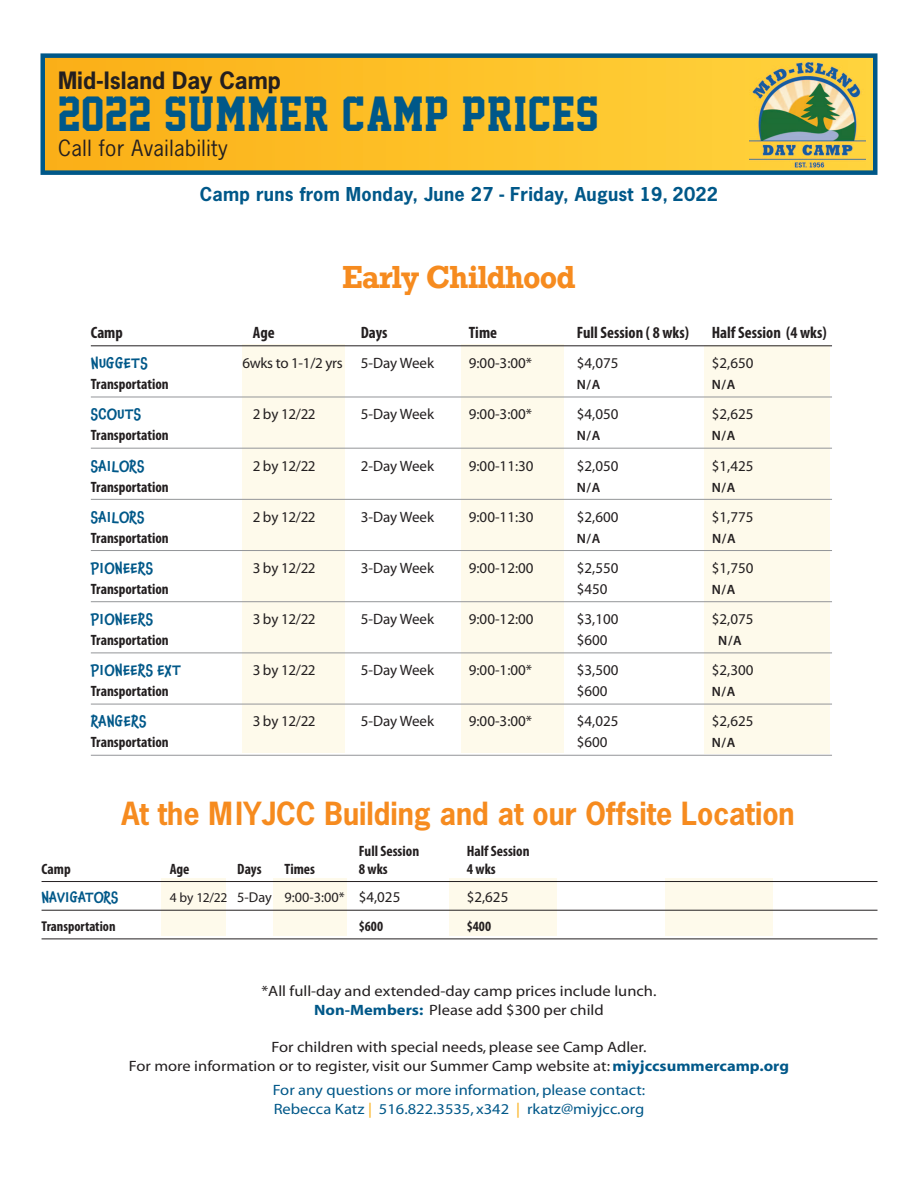
<style>
.page{position:relative;width:918px;height:1188px;background:#fff}
.page>*{position:absolute;margin:0;border:0;box-sizing:border-box;transform-origin:0 0}
.t1{font:45px "Academic M54";letter-spacing:.025em;color:#005889}
.t2{font:700 30px "News Gothic";color:#f68b1f;scale:.95 1}
.t3{font:700 30px "Rockwell";letter-spacing:-.025em;color:#f68b1f;scale:.95 1}
.t4{font:700 22.5px "News Gothic";color:#231f20}
.t5{font:21px "News Gothic";letter-spacing:.025em;color:#231f20}
.t6{font:700 18px "News Gothic";letter-spacing:.015em;color:#005889}
.t7{font:700 condensed 16.5px "Myriad Pro";color:#231f20}
.t8{font:15px "Myriad";color:#231f20}
.t9{font:15px/18.8px "Myriad";color:#231f20;text-align:center;scale:1.1 1}
.t10{font:700 condensed 15px "Myriad Pro";color:#231f20}
.t11{font:15px/18.8px "Myriad";color:#005889;scale:1.1 1}
.t12{font:15px "Myriad";letter-spacing:-.02em;color:#231f20}
.t13{font:500 14.7px "Chaloops";letter-spacing:.015em;color:#005889}
.t14{font:14.25px "Myriad";color:#231f20}
.t15{font:700 condensed 14.25px "Myriad Pro";color:#231f20}
.t16{font:500 14.25px "Chaloops";color:#005889}
.t17{font:600 13.5px "Myriad Pro";color:#231f20}
.s1{font-size:13.5px}
.s2{font-size:15px}
.s3{font-weight:700;color:#005889}
.s4{color:#faaf18}
</style>
<div class="page">
<div style="left:665px;top:879px;width:108px;height:57px;background:#fefaeb"></div>
<div style="left:449px;top:879px;width:108px;height:57px;background:#fefaeb"></div>
<div style="left:273px;top:879px;width:74px;height:57px;background:#fefaeb"></div>
<div style="left:161px;top:879px;width:65px;height:57px;background:#fefaeb"></div>
<div style="left:242px;top:344px;width:103px;height:409px;background:#fefaeb"></div>
<div style="left:461px;top:344px;width:103px;height:409px;background:#fefaeb"></div>
<div style="left:705px;top:345px;width:125px;height:409px;background:#fefaeb"></div>
<div style="left:45px;top:58px;width:828px;height:112px;background:linear-gradient(to right,#fbaf16,#ffd43e)"></div>
<div style="left:40px;top:53px;width:838px;height:122px;border:4px solid #005889"></div>
<hr style="left:91px;top:345px;width:741px;height:1px;background:#231f20">
<hr style="left:91px;top:397px;width:741px;height:1px;background:#939598">
<hr style="left:91px;top:448px;width:741px;height:1px;background:#939598">
<hr style="left:91px;top:499px;width:741px;height:1px;background:#939598">
<hr style="left:91px;top:550px;width:741px;height:1px;background:#939598">
<hr style="left:91px;top:601px;width:741px;height:1px;background:#939598">
<hr style="left:91px;top:653px;width:741px;height:1px;background:#939598">
<hr style="left:91px;top:704px;width:741px;height:1px;background:#939598">
<hr style="left:91px;top:755px;width:741px;height:1px;background:#939598">
<hr style="left:42px;top:881px;width:836px;height:1px;background:#231f20">
<hr style="left:42px;top:910px;width:836px;height:1px;background:#231f20">
<hr style="left:42px;top:939px;width:836px;height:1px;background:#231f20">
<img style="left:750px;top:60px;width:116px;height:108px">
<h3 class="t4" style="left:58px;top:71px;width:225px">Mid-Island Day Camp</h3>
<h1 class="t1" style="left:58px;top:87px;width:542px">2022 SUMMER CAMP PRICES</h1>
<h3 class="t5" style="left:58px;top:140px;width:171px">Call for Availability</h3>
<p class="t6" style="left:200px;top:187px;width:520px">Camp runs from Monday, June 27 - Friday, August 19, 2022</p>
<h2 class="t3" style="left:342px;top:268px;width:247px">Early Childhood</h2>
<p class="t7" style="left:91px;top:323px;width:34px">Camp</p>
<p class="t7" style="left:253px;top:323px;width:23px">Age</p>
<p class="t7" style="left:361px;top:323px;width:28px">Days</p>
<p class="t7" style="left:469px;top:323px;width:30px">Time</p>
<p class="t7" style="left:577px;top:323px;width:114px">Full Session ( 8 wks)</p>
<p class="t7" style="left:712px;top:323px;width:116px">Half Session (4 wks)</p>
<p class="t13" style="left:91px;top:354px;width:58px">NUGGETS</p>
<p class="t12" style="left:242px;top:358px;width:193px">6wks to 1-1/2 yrs 5-Day Week</p>
<p class="t8" style="left:469px;top:358px;width:65px">9:00-3:00*</p>
<p class="t8" style="left:577px;top:358px;width:43px">$4,075</p>
<p class="t8" style="left:712px;top:358px;width:43px">$2,650</p>
<p class="t10" style="left:91px;top:375px;width:79px">Transportation</p>
<p class="t17" style="left:577px;top:377px;width:25px">N/A</p>
<p class="t17" style="left:712px;top:377px;width:25px">N/A</p>
<p class="t13" style="left:91px;top:406px;width:52px">SCOUTS</p>
<p class="t8" style="left:253px;top:409px;width:64px">2 by 12/22</p>
<p class="t8" style="left:361px;top:409px;width:75px">5-Day Week</p>
<p class="t8" style="left:469px;top:409px;width:65px">9:00-3:00*</p>
<p class="t8" style="left:577px;top:409px;width:43px">$4,050</p>
<p class="t8" style="left:712px;top:409px;width:43px">$2,625</p>
<p class="t10" style="left:91px;top:426px;width:79px">Transportation</p>
<p class="t17" style="left:577px;top:428px;width:25px">N/A</p>
<p class="t17" style="left:712px;top:428px;width:25px">N/A</p>
<p class="t13" style="left:91px;top:457px;width:55px">SAILORS</p>
<p class="t8" style="left:253px;top:460px;width:64px">2 by 12/22</p>
<p class="t8" style="left:361px;top:460px;width:75px">2-Day Week</p>
<p class="t8" style="left:469px;top:460px;width:66px">9:00-11:30</p>
<p class="t8" style="left:577px;top:460px;width:43px">$2,050</p>
<p class="t8" style="left:712px;top:460px;width:43px">$1,425</p>
<p class="t10" style="left:91px;top:478px;width:79px">Transportation</p>
<p class="t17" style="left:577px;top:479px;width:25px">N/A</p>
<p class="t17" style="left:712px;top:479px;width:25px">N/A</p>
<p class="t13" style="left:91px;top:508px;width:55px">SAILORS</p>
<p class="t8" style="left:253px;top:511px;width:64px">2 by 12/22</p>
<p class="t8" style="left:361px;top:511px;width:75px">3-Day Week</p>
<p class="t8" style="left:469px;top:511px;width:66px">9:00-11:30</p>
<p class="t8" style="left:577px;top:511px;width:43px">$2,600</p>
<p class="t8" style="left:712px;top:511px;width:43px">$1,775</p>
<p class="t10" style="left:91px;top:529px;width:79px">Transportation</p>
<p class="t17" style="left:577px;top:530px;width:25px">N/A</p>
<p class="t17" style="left:712px;top:530px;width:25px">N/A</p>
<p class="t13" style="left:91px;top:559px;width:64px">PIONEERS</p>
<p class="t8" style="left:253px;top:562px;width:64px">3 by 12/22</p>
<p class="t8" style="left:361px;top:562px;width:75px">3-Day Week</p>
<p class="t8" style="left:469px;top:562px;width:66px">9:00-12:00</p>
<p class="t8" style="left:577px;top:562px;width:43px">$2,550</p>
<p class="t8" style="left:712px;top:562px;width:43px">$1,750</p>
<p class="t10" style="left:91px;top:580px;width:79px">Transportation</p>
<p class="t8" style="left:577px;top:583px;width:32px">$450</p>
<p class="t17" style="left:712px;top:581px;width:25px">N/A</p>
<p class="t13" style="left:91px;top:610px;width:64px">PIONEERS</p>
<p class="t8" style="left:253px;top:613px;width:64px">3 by 12/22</p>
<p class="t8" style="left:361px;top:613px;width:75px">5-Day Week</p>
<p class="t8" style="left:469px;top:613px;width:66px">9:00-12:00</p>
<p class="t8" style="left:577px;top:613px;width:43px">$3,100</p>
<p class="t8" style="left:712px;top:613px;width:43px">$2,075</p>
<p class="t10" style="left:91px;top:631px;width:79px">Transportation</p>
<p class="t8" style="left:577px;top:634px;width:32px">$600</p>
<p class="t17" style="left:718px;top:633px;width:25px">N/A</p>
<p class="t13" style="left:91px;top:662px;width:92px">PIONEERS EXT</p>
<p class="t8" style="left:253px;top:665px;width:64px">3 by 12/22</p>
<p class="t8" style="left:361px;top:665px;width:75px">5-Day Week</p>
<p class="t8" style="left:469px;top:665px;width:65px">9:00-1:00*</p>
<p class="t8" style="left:577px;top:665px;width:43px">$3,500</p>
<p class="t8" style="left:712px;top:665px;width:43px">$2,300</p>
<p class="t10" style="left:91px;top:682px;width:79px">Transportation</p>
<p class="t8" style="left:577px;top:686px;width:32px">$600</p>
<p class="t17" style="left:712px;top:684px;width:25px">N/A</p>
<p class="t13" style="left:91px;top:713px;width:57px">RANGERS</p>
<p class="t8" style="left:253px;top:716px;width:64px">3 by 12/22</p>
<p class="t8" style="left:361px;top:716px;width:75px">5-Day Week</p>
<p class="t8" style="left:469px;top:716px;width:65px">9:00-3:00*</p>
<p class="t8" style="left:577px;top:716px;width:43px">$4,025</p>
<p class="t8" style="left:712px;top:716px;width:43px">$2,625</p>
<p class="t10" style="left:91px;top:733px;width:79px">Transportation</p>
<p class="t8" style="left:577px;top:737px;width:32px">$600</p>
<p class="t17" style="left:712px;top:735px;width:25px">N/A</p>
<h2 class="t2" style="left:121px;top:801px;width:710px">At the MIYJCC Building and at our Offsite Location</h2>
<p class="t10" style="left:359px;top:842px;width:62px">Full Session</p>
<p class="t10" style="left:467px;top:842px;width:64px">Half Session</p>
<p class="t10" style="left:42px;top:860px;width:31px">Camp</p>
<p class="t10" style="left:170px;top:860px;width:21px">Age</p>
<p class="t10" style="left:237px;top:860px;width:26px">Days</p>
<p class="t10" style="left:285px;top:860px;width:32px">Times</p>
<p class="t10" style="left:359px;top:860px;width:31px">8 wks</p>
<p class="t10" style="left:467px;top:860px;width:31px">4 wks</p>
<p class="t16" style="left:42px;top:889px;width:78px">NAVIGATORS</p>
<p class="t14" style="left:170px;top:892px;width:232px"><span class="s1">4 by 12/22</span> 5-Day 9:00-3:00* <span class="s2">$4,025</span></p>
<p class="t8" style="left:467px;top:892px;width:43px">$2,625</p>
<p class="t15" style="left:42px;top:918px;width:76px">Transportation</p>
<p class="t15" style="left:359px;top:918px;width:26px">$600</p>
<p class="t15" style="left:467px;top:918px;width:26px">$400</p>
<p class="t9" style="left:261px;top:983px;width:361px">*All full-day and extended-day camp prices include lunch.<br><span class="s3">Non-Members:</span> Please add $300 per child</p>
<p class="t9" style="left:129px;top:1039px;width:602px">For children with special needs, please see Camp Adler.<br>For more information or to register, visit our Summer Camp website at: <span class="s3">miyjccsummercamp.org</span></p>
<p class="t11" style="left:273px;top:1082px;width:340px">For any questions or more information, please contact:<br>Rebecca Katz <span class="s4">|</span> 516.822.3535, x342 <span class="s4">|</span> rkatz@miyjcc.org</p>
</div>
